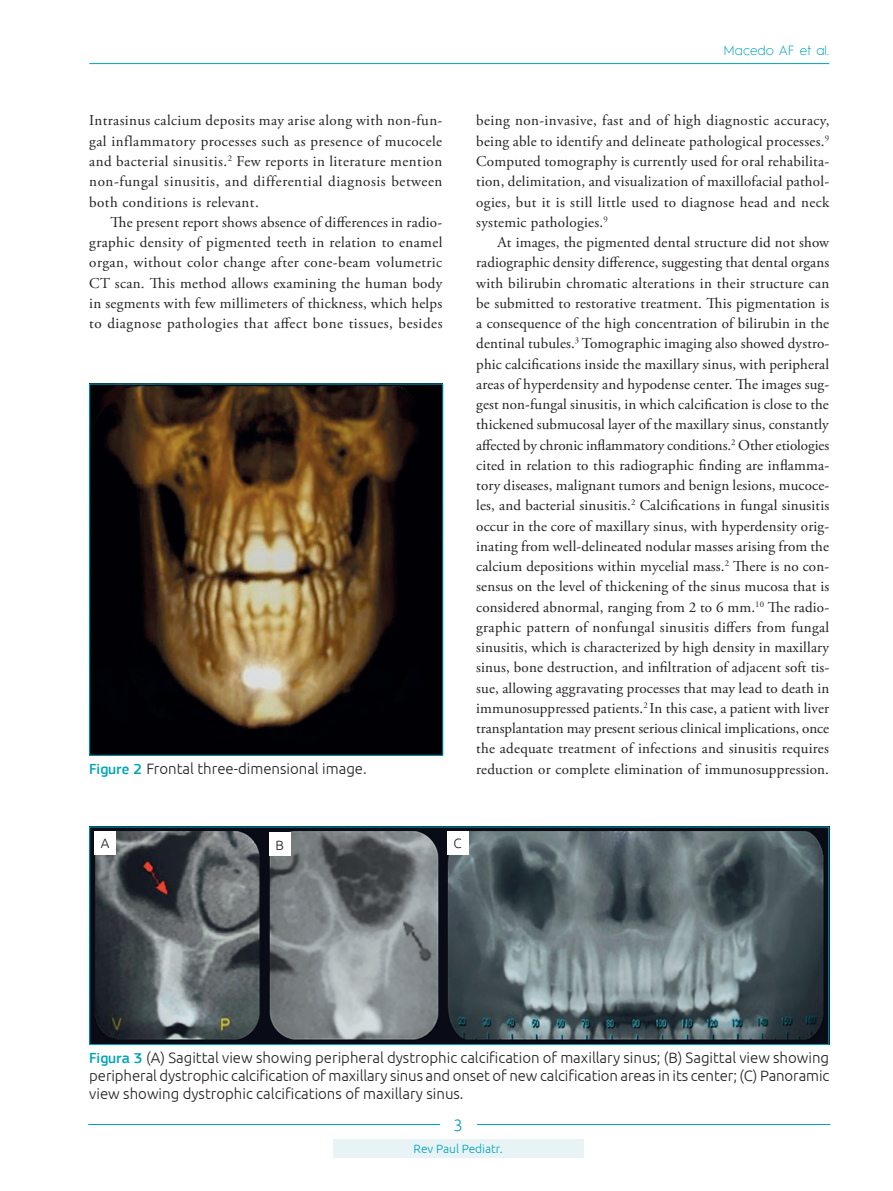
<style>
.page{position:relative;width:893px;height:1191px;background:#fff}
.page>*{position:absolute;margin:0;border:0;box-sizing:border-box;transform-origin:0 0}
.t1{font:300 16.5px "Ubuntu";color:#00a4b9}
.zp_Texto{font:15px/20.2px "Adobe Garamond Pro";letter-spacing:.015em;color:#231f20;text-align:justify}
.zp_Tit_Tabelas_Figur{font:300 15px/18px "Ubuntu";color:#231f20;text-align:justify}
.zp_texto_primeiro_pa{font:15px/20.2px "Adobe Garamond Pro";letter-spacing:.03em;color:#231f20;text-align:justify}
.t2{font:300 13.5px "Hurme Geometric Sans 1";color:#00a4b9}
.zp_Tab_texto{font:300 13.5px "Ubuntu";color:#231f20}
.t3{font:300 12px "Ubuntu";color:#00a4b9}
.s1{font-family:"PF Square Sans Pro";font-weight:500;color:#00a4b9}
</style>
<div class="page">
<hr style="left:88px;top:1124px;width:742px;height:1px;background:#00a4b9">
<hr style="left:89px;top:63px;width:740px;height:1px;background:#00a4b9">
<div style="left:440px;top:1111px;width:36px;height:25px;background:#fff"></div>
<img style="left:91px;top:386px;width:350px;height:367px">
<div style="left:89px;top:384px;width:354px;height:371px;border:1px solid #00a4b9"></div>
<img style="left:91px;top:828px;width:736px;height:215px">
<div style="left:89px;top:826px;width:740px;height:219px;border:1px solid #00a4b9"></div>
<div style="left:94px;top:831px;width:22px;height:23px;background:#fff"></div>
<div style="left:269px;top:833px;width:21px;height:23px;background:#fff"></div>
<div style="left:447px;top:831px;width:22px;height:23px;background:#fff"></div>
<div style="left:333px;top:1138px;width:250px;height:19px;background:#e7f3f5"></div>
<p class="zp_texto_primeiro_pa" style="left:89px;top:111px;width:355px">Intrasinus calcium deposits may arise along with non-fun&shy;gal inflammatory processes such as presence of mucocele and bacterial sinusitis.<sup>2</sup> Few reports in literature mention non-fungal sinusitis, and differential diagnosis between both conditions is relevant.</p>
<p class="zp_Texto" style="left:89px;top:212px;width:355px;text-indent:21px">The present report shows absence of differences in radio&shy;graphic density of pigmented teeth in relation to enamel organ, without color change after cone-beam volumetric CT scan. This method allows examining the human body in segments with few millimeters of thickness, which helps to diagnose pathologies that affect bone tissues, besides</p>
<p class="t2" style="left:724px;top:41px;width:107px">Macedo AF et al.</p>
<p class="zp_Texto" style="left:476px;top:111px;width:355px">being non-invasive, fast and of high diagnostic accuracy, being able to identify and delineate pathological processes.<sup>9<br></sup>Computed tomography is currently used for oral rehabilita&shy;tion, delimitation, and visualization of maxillofacial pathol&shy;ogies, but it is still little used to diagnose head and neck systemic pathologies.<sup>9</sup></p>
<p class="zp_Texto" style="left:476px;top:233px;width:355px;text-indent:21px">At images, the pigmented dental structure did not show radiographic density difference, suggesting that dental organs with bilirubin chromatic alterations in their structure can be submitted to restorative treatment. This pigmentation is a consequence of the high concentration of bilirubin in the dentinal tubules.<sup>3</sup> Tomographic imaging also showed dystro&shy;phic calcifications inside the maxillary sinus, with peripheral areas of hyperdensity and hypodense center. The images sug&shy;gest non-fungal sinusitis, in which calcification is close to the thickened submucosal layer of the maxillary sinus, constantly affected by chronic inflammatory conditions.<sup>2</sup> Other etiologies cited in relation to this radiographic finding are inflamma&shy;tory diseases, malignant tumors and benign lesions, mucoce&shy;les, and bacterial sinusitis.<sup>2</sup> Calcifications in fungal sinusitis occur in the core of maxillary sinus, with hyperdensity orig&shy;inating from well-delineated nodular masses arising from the calcium depositions within mycelial mass.<sup>2</sup> There is no con&shy;sensus on the level of thickening of the sinus mucosa that is considered abnormal, ranging from 2 to 6 mm.<sup>10</sup> The radio&shy;graphic pattern of nonfungal sinusitis differs from fungal sinusitis, which is characterized by high density in maxillary sinus, bone destruction, and infiltration of adjacent soft tis&shy;sue, allowing aggravating processes that may lead to death in immunosuppressed patients.<sup>2</sup> In this case, a patient with liver transplantation may present serious clinical implications, once the adequate treatment of infections and sinusitis requires</p>
<p class="zp_Tit_Tabelas_Figur" style="left:89px;top:759px;width:279px"><span class="s1">Figure 2</span> Frontal three-dimensional image.</p>
<p class="zp_Texto" style="left:476px;top:759px;width:354px">reduction or complete elimination of immunosuppression.</p>
<p class="zp_Tab_texto" style="left:101px;top:835px;width:10px">A</p>
<p class="zp_Tab_texto" style="left:275px;top:836px;width:10px">B</p>
<p class="zp_Tab_texto" style="left:453px;top:835px;width:10px">C</p>
<p class="zp_Tit_Tabelas_Figur" style="left:89px;top:1048px;width:742px"><span class="s1">Figura 3</span> (A) Sagittal view showing peripheral dystrophic calcification of maxillary sinus; (B) Sagittal view showing peripheral dystrophic calcification of maxillary sinus and onset of new calcification areas in its center; (C) Panoramic view showing dystrophic calcifications of maxillary sinus.</p>
<p class="t1" style="left:453px;top:1114px;width:11px">3</p>
<p class="t3" style="left:414px;top:1141px;width:91px">Rev Paul Pediatr.</p>
</div>
